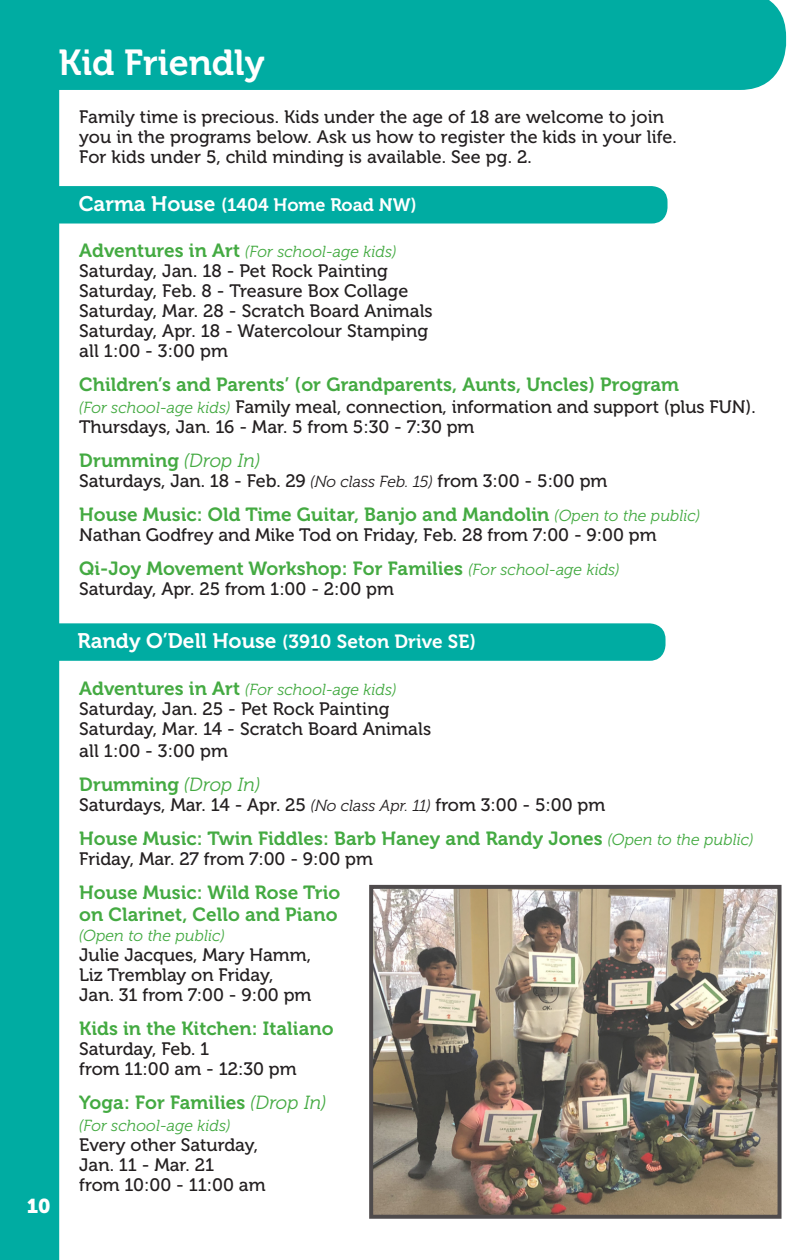
<style>
.page{position:relative;width:810px;height:1260px;background:#fff}
.page>*{position:absolute;margin:0;border:0;box-sizing:border-box;transform-origin:0 0}
.t1{font:36px "Museo 700";color:#fff}
.t2{font:20px "Museo 900";color:#fff}
.t3{font:19px/22px "Museo 700";letter-spacing:.005em;color:#44aa42}
.t4{font:19px "Museo 700";letter-spacing:.005em;color:#fff}
.t5{font:18px/20px "Museo 500";color:#231f20}
.t6{font:18px "Museo 700";color:#fff}
.t7{font:italic 16px "Museo 300";letter-spacing:.005em;color:#44aa42}
.s1{font-size:21px}
.s2{font-family:"Museo 700";font-style:normal;font-size:19px}
.s3{font-family:"Museo 300";font-style:italic;font-size:16px;color:#44aa42}
.s4{font-family:"Museo 300";font-style:italic}
.s5{font-family:"Museo 300";font-style:italic;font-size:16px}
.s6{font-size:18px}
</style>
<div class="page">
<div style="left:42px;top:623px;width:623px;height:38px;background:#00aca2;border-radius:16px"></div>
<div style="left:44px;top:186px;width:623px;height:38px;background:#00aca2;border-radius:16px"></div>
<div style="left:59px;top:0;width:727px;height:90px;background:#00aca2"></div>
<div style="left:0;top:0;width:59px;height:1260px;background:#00aca2"></div>
<div style="left:59px;top:48px;width:419px;height:31px;background:#00aca2"></div>
<img style="left:374px;top:890px;width:402px;height:324px">
<div style="left:369px;top:885px;width:412px;height:334px;border:4px solid #231f20"></div>
<p class="t1" style="left:59px;top:43px;width:208px">Kid Friendly</p>
<p class="t5" style="left:79px;top:107px;width:599px">Family time is precious. Kids under the age of 18 are welcome to join you in the programs below. Ask us how to register the kids in your life.<br>For kids under 5, child minding is available. See pg. 2.</p>
<p class="t6" style="left:79px;top:195px;width:340px"><span class="s1">Carma House</span> (1404 Home Road NW)</p>
<p class="t2" style="left:27px;top:1195px;width:25px">10</p>
<p class="t2" style="left:29px;top:1198px;width:25px">10</p>
<p class="t7" style="left:79px;top:243px;width:319px"><span class="s2">Adventures in Art</span> (For school-age kids)</p>
<p class="t5" style="left:79px;top:261px;width:310px">Saturday, Jan. 18 - Pet Rock Painting</p>
<p class="t5" style="left:79px;top:281px;width:331px">Saturday, Feb. 8 - Treasure Box Collage</p>
<p class="t5" style="left:79px;top:301px;width:355px">Saturday, Mar. 28 - Scratch Board Animals</p>
<p class="t5" style="left:79px;top:321px;width:350px">Saturday, Apr. 18 - Watercolour Stamping</p>
<p class="t5" style="left:79px;top:341px;width:150px">all 1:00 - 3:00 pm</p>
<p class="t3" style="left:79px;top:374px;width:601px">Children’s and Parents’ (or Grandparents, Aunts, Uncles) Program</p>
<p class="t5" style="left:79px;top:397px;width:678px"><span class="s3">(For school-age kids)</span> Family meal, connection, information and support (plus FUN).</p>
<p class="t5" style="left:79px;top:417px;width:397px">Thursdays, Jan. 16 - Mar. 5 from 5:30 - 7:30 pm</p>
<p class="t3" style="left:79px;top:450px;width:182px">Drumming <span class="s4">(Drop In)</span></p>
<p class="t5" style="left:79px;top:471px;width:530px">Saturdays, Jan. 18 - Feb. 29 <span class="s5">(No class Feb. 15)</span> from 3:00 - 5:00 pm</p>
<p class="t3" style="left:79px;top:504px;width:622px">House Music: Old Time Guitar, Banjo and Mandolin <span class="s5">(Open to the public)</span></p>
<p class="t5" style="left:79px;top:525px;width:579px">Nathan Godfrey and Mike Tod on Friday, Feb. 28 from 7:00 - 9:00 pm</p>
<p class="t3" style="left:79px;top:558px;width:542px">Qi-Joy Movement Workshop: For Families <span class="s5">(For school-age kids)</span></p>
<p class="t5" style="left:79px;top:579px;width:316px">Saturday, Apr. 25 from 1:00 - 2:00 pm</p>
<p class="t4" style="left:77px;top:631px;width:400px"><span class="s1">Randy O’Dell House</span> <span class="s6">(</span>3910 Seton Drive SE)</p>
<p class="t7" style="left:79px;top:681px;width:319px"><span class="s2">Adventures in Art</span> (For school-age kids)</p>
<p class="t5" style="left:79px;top:699px;width:312px">Saturday, Jan. 25 - Pet Rock Painting</p>
<p class="t5" style="left:79px;top:719px;width:353px">Saturday, Mar. 14 - Scratch Board Animals</p>
<p class="t5" style="left:79px;top:741px;width:150px">all 1:00 - 3:00 pm</p>
<p class="t3" style="left:79px;top:773px;width:182px">Drumming <span class="s4">(Drop In)</span></p>
<p class="t5" style="left:79px;top:795px;width:528px">Saturdays, Mar. 14 - Apr. 25 <span class="s5">(No class Apr. 11)</span> from 3:00 - 5:00 pm</p>
<p class="t3" style="left:79px;top:827px;width:676px">House Music: Twin Fiddles: Barb Haney and Randy Jones <span class="s5">(Open to the public)</span></p>
<p class="t5" style="left:79px;top:849px;width:295px">Friday, Mar. 27 from 7:00 - 9:00 pm</p>
<p class="t3" style="left:79px;top:881px;width:263px">House Music: Wild Rose Trio on Clarinet, Cello and Piano</p>
<p class="t7" style="left:79px;top:927px;width:147px">(Open to the public)</p>
<p class="t5" style="left:79px;top:945px;width:233px">Julie Jacques, Mary Hamm,</p>
<p class="t5" style="left:79px;top:965px;width:196px">Liz Tremblay on Friday,</p>
<p class="t5" style="left:79px;top:985px;width:234px">Jan. 31 from 7:00 - 9:00 pm</p>
<p class="t3" style="left:79px;top:1017px;width:256px">Kids in the Kitchen: Italiano</p>
<p class="t5" style="left:79px;top:1039px;width:219px">Saturday, Feb. 1<br>from 11:00 am - 12:30 pm</p>
<p class="t3" style="left:79px;top:1091px;width:249px">Yoga: For Families <span class="s4">(Drop In)</span></p>
<p class="t7" style="left:79px;top:1117px;width:153px">(For school-age kids)</p>
<p class="t5" style="left:79px;top:1135px;width:188px">Every other Saturday,<br>Jan. 11 - Mar. 21<br>from 10:00 - 11:00 am</p>
</div>
